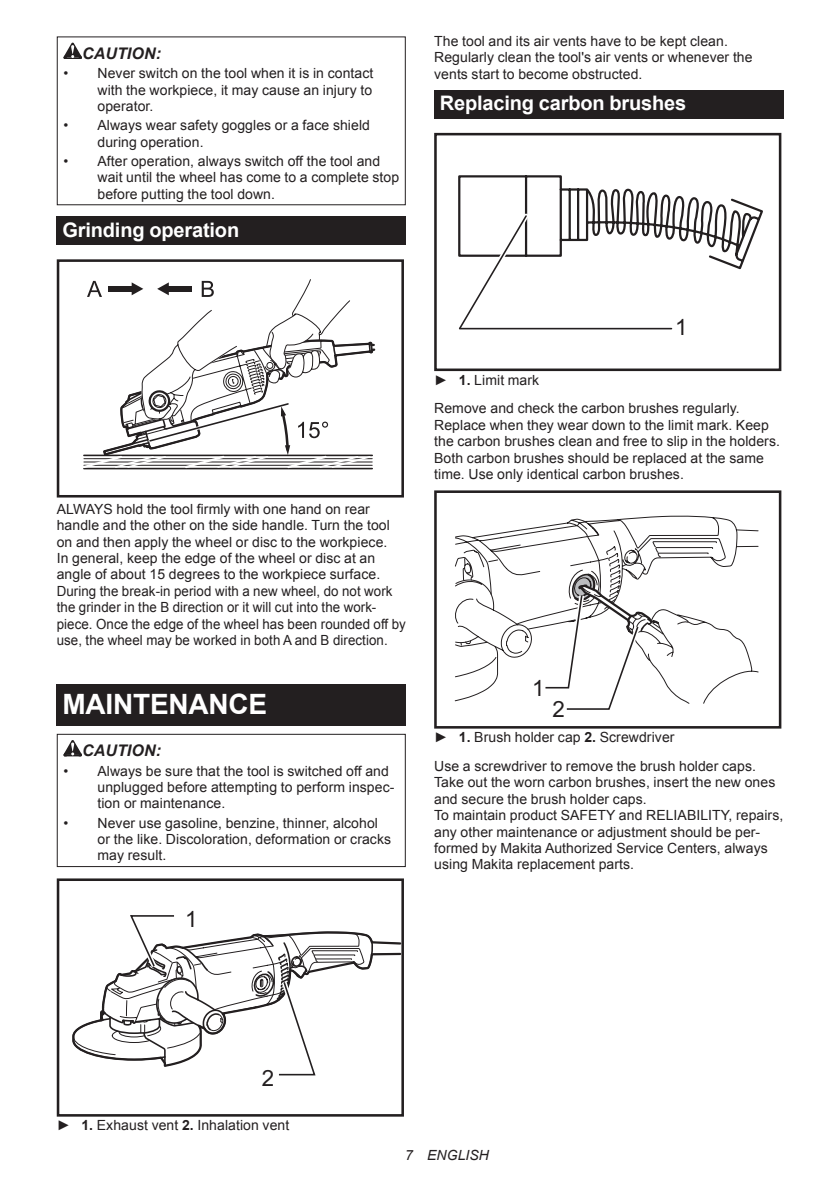
<style>
.page{position:relative;width:840px;height:1191px;background:#fff}
.page>*{position:absolute;margin:0;border:0;box-sizing:border-box;transform-origin:0 0}
.t1{font:700 28px "Arial";letter-spacing:-.01em;color:#fff}
.t2{font:22.4px "Arial";color:#231f20}
.t3{font:700 20px "Arial";letter-spacing:-.01em;color:#fff}
.t4{font:italic 700 16px "Arial";letter-spacing:.005em;color:#231f20}
.t5{font:14px/16.4px "Arial";letter-spacing:.005em;color:#231f20}
.t6{font:italic 14px "Arial";letter-spacing:.005em;color:#231f20}
.s1{font-weight:700}
</style>
<div class="page">
<svg style="left:63px;top:43px;width:19px;height:16px"></svg>
<div style="left:57px;top:217px;width:348px;height:28px;background:#231f20"></div>
<hr style="left:84px;top:468px;width:288px;height:1px;background:#231f20">
<svg style="left:83px;top:279px;width:293px;height:189px"></svg>
<div style="left:57px;top:259px;width:347px;height:238px;border:3px solid #231f20"></div>
<div style="left:57px;top:684px;width:348px;height:41px;background:#231f20"></div>
<svg style="left:63px;top:740px;width:19px;height:16px"></svg>
<div style="left:57px;top:734px;width:348px;height:133px;border:1px solid #231f20"></div>
<div style="left:57px;top:878px;width:347px;height:238px;border:3px solid #231f20"></div>
<svg style="left:72px;top:911px;width:329px;height:168px"></svg>
<div style="left:434px;top:90px;width:348px;height:29px;background:#231f20"></div>
<div style="left:434px;top:133px;width:347px;height:238px;border:3px solid #231f20"></div>
<svg style="left:457px;top:133px;width:307px;height:238px"></svg>
<svg style="left:457px;top:209px;width:215px;height:126px"></svg>
<svg style="left:455px;top:515px;width:303px;height:25px"></svg>
<div style="left:434px;top:490px;width:347px;height:238px;border:3px solid #231f20"></div>
<svg style="left:454px;top:540px;width:304px;height:170px"></svg>
<p class="t4" style="left:82px;top:43px;width:80px">CAUTION:</p>
<p class="t5" style="left:97px;top:65px;width:277px;text-align:justify;text-indent:-34px">• Never switch on the tool when it is in contact with the workpiece, it may cause an injury to operator.</p>
<p class="t5" style="left:97px;top:117px;width:274px;text-indent:-34px">• Always wear safety goggles or a face shield during operation.</p>
<p class="t5" style="left:97px;top:153px;width:303px;text-indent:-34px">• After operation, always switch off the tool and wait until the wheel has come to a complete stop before putting the tool down.</p>
<h3 class="t3" style="left:62px;top:216px;width:178px">Grinding operation</h3>
<p class="t5" style="left:434px;top:33px;width:320px">The tool and its air vents have to be kept clean.<br>Regularly clean the tool's air vents or whenever the vents start to become obstructed.</p>
<h3 class="t3" style="left:439px;top:90px;width:248px">Replacing carbon brushes</h3>
<p class="t5" style="left:57px;top:501px;width:350px">ALWAYS hold the tool firmly with one hand on rear handle and the other on the side handle. Turn the tool on and then apply the wheel or disc to the workpiece.<br>In general, keep the edge of the wheel or disc at an angle of about 15 degrees to the workpiece surface.<br>During the break-in period with a new wheel, do not work the grinder in the B direction or it will cut into the work&shy;piece. Once the edge of the wheel has been rounded off by use, the wheel may be worked in both A and B direction.</p>
<h1 class="t1" style="left:62px;top:686px;width:206px">MAINTENANCE</h1>
<p class="t4" style="left:82px;top:740px;width:80px">CAUTION:</p>
<p class="t5" style="left:97px;top:762px;width:298px;text-indent:-34px">• Always be sure that the tool is switched off and unplugged before attempting to perform inspec&shy;tion or maintenance.</p>
<p class="t5" style="left:97px;top:814px;width:295px;text-indent:-34px">• Never use gasoline, benzine, thinner, alcohol or the like. Discoloration, deformation or cracks may result.</p>
<h2 class="t2" style="left:185px;top:904px;width:14px">1</h2>
<h2 class="t2" style="left:674px;top:312px;width:14px">1</h2>
<p class="t5" style="left:434px;top:365px;width:307px;line-height:28.8px">► <span class="s1">1.</span> Limit mark<br>Remove and check the carbon brushes regularly.</p>
<p class="t5" style="left:434px;top:417px;width:347px">Replace when they wear down to the limit mark. Keep the carbon brushes clean and free to slip in the holders.<br>Both carbon brushes should be replaced at the same time. Use only identical carbon brushes.</p>
<h2 class="t2" style="left:532px;top:673px;width:14px">1</h2>
<h2 class="t2" style="left:552px;top:694px;width:14px">2</h2>
<p class="t5" style="left:434px;top:723px;width:323px;line-height:28.8px">► <span class="s1">1.</span> Brush holder cap <span class="s1">2.</span> Screwdriver<br>Use a screwdriver to remove the brush holder caps.</p>
<p class="t5" style="left:434px;top:774px;width:350px">Take out the worn carbon brushes, insert the new ones and secure the brush holder caps.<br>To maintain product SAFETY and RELIABILITY, repairs, any other maintenance or adjustment should be per&shy;formed by Makita Authorized Service Centers, always using Makita replacement parts.</p>
<h2 class="t2" style="left:262px;top:1064px;width:14px">2</h2>
<p class="t5" style="left:57px;top:1117px;width:234px">► <span class="s1">1.</span> Exhaust vent <span class="s1">2.</span> Inhalation vent</p>
<p class="t6" style="left:405px;top:1146px;width:85px">7 ENGLISH</p>
</div>
